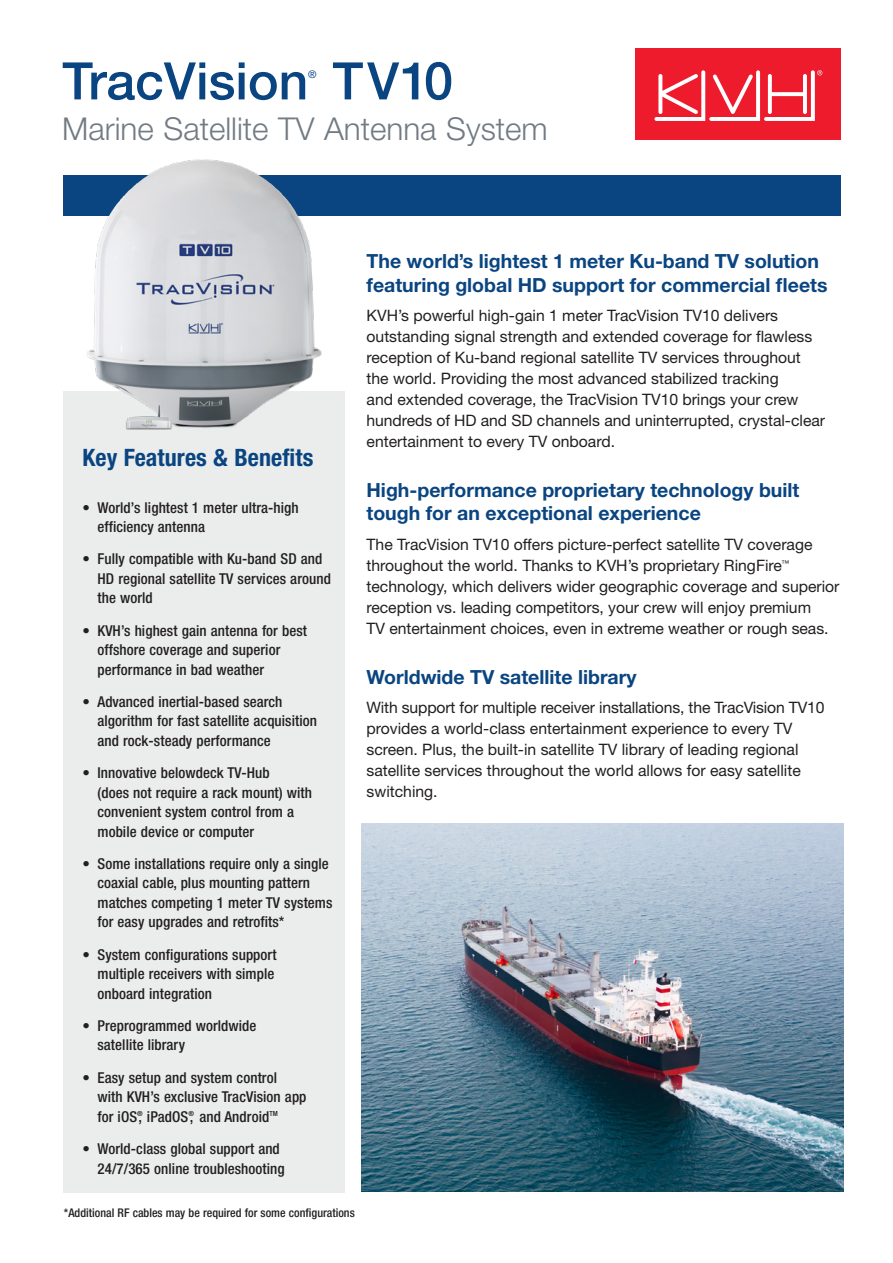
<style>
.page{position:relative;width:893px;height:1263px;background:#fff}
.page>*{position:absolute;margin:0;border:0;box-sizing:border-box;transform-origin:0 0}
.t1{font:500 51.75px "Helvetica Neue LT";color:#0a4581}
.t2{font:300 31.5px "Helvetica Neue LT";color:#727b83}
.Paragraph_Headings{font:700 condensed 24px "Helvetica Neue LT";letter-spacing:.005em;color:#0a4581}
.t3{font:700 19.5px/23.4px "Helvetica Neue LT";color:#0a4581}
.t4{font:15.75px/21px "Helvetica Neue LT";color:#231f20}
.t5{font:500 condensed 15px/19.5px "Helvetica Neue LT";letter-spacing:.005em;color:#231f20}
.t6{font:500 condensed 12px "Helvetica Neue LT";color:#231f20}
.t7{font:10.5px "Helvetica Neue LT";color:#0a4581}
.s1{font-size:52.5px}
</style>
<div class="page">
<img style="left:362px;top:824px;width:482px;height:368px">
<div style="left:64px;top:176px;width:777px;height:40px;background:#0a4581"></div>
<div style="left:64px;top:392px;width:281px;height:801px;background:#ebeded"></div>
<div style="left:636px;top:48px;width:205px;height:92px;background:#ee1b2d"></div>
<svg style="left:654px;top:70px;width:168px;height:51px"></svg>
<img style="left:68px;top:159px;width:273px;height:271px">
<p class="t1" style="left:62px;top:50px;width:248px">TracVision</p>
<p class="t7" style="left:308px;top:68px;width:10px">®</p>
<p class="t1" style="left:333px;top:50px;width:122px">TV<span class="s1">10</span></p>
<p class="t2" style="left:62px;top:109px;width:487px">Marine Satellite TV Antenna System</p>
<p class="Paragraph_Headings" style="left:82px;top:443px;width:232px">Key Features &amp; Benefits</p>
<p class="t5" style="left:98px;top:497px;width:203px;text-indent:-15px">• World’s lightest 1 meter ultra-high efficiency antenna</p>
<p class="t5" style="left:98px;top:549px;width:235px;text-indent:-15px">• Fully compatible with Ku-band SD and<br>HD regional satellite TV services around the world</p>
<p class="t5" style="left:98px;top:620px;width:211px;text-indent:-15px">• KVH’s highest gain antenna for best offshore coverage and superior performance in bad weather</p>
<p class="t5" style="left:98px;top:692px;width:221px;text-indent:-15px">• Advanced inertial-based search algorithm for fast satellite acquisition and rock-steady performance</p>
<p class="t5" style="left:98px;top:763px;width:216px;text-indent:-15px">• Innovative belowdeck TV-Hub<br>(does not require a rack mount) with convenient system control from a mobile device or computer</p>
<p class="t5" style="left:98px;top:854px;width:237px;text-indent:-15px">• Some installations require only a single coaxial cable, plus mounting pattern matches competing 1 meter TV systems for easy upgrades and retrofits*</p>
<p class="t5" style="left:98px;top:944px;width:181px;text-indent:-15px">• System configurations support multiple receivers with simple onboard integration</p>
<p class="t5" style="left:98px;top:1016px;width:160px;text-indent:-15px">• Preprogrammed worldwide satellite library</p>
<p class="t5" style="left:98px;top:1067px;width:210px;text-indent:-15px">• Easy setup and system control<br>with KVH’s exclusive TracVision app for iOS<sup>®</sup>, iPadOS<sup>®</sup>, and Android<sup>TM</sup></p>
<p class="t5" style="left:98px;top:1139px;width:189px;text-indent:-15px">• World-class global support and<br>24/7/365 online troubleshooting</p>
<p class="t6" style="left:64px;top:1205px;width:292px">*Additional RF cables may be required for some configurations</p>
<p class="t3" style="left:367px;top:249px;width:462px">The world’s lightest 1 meter Ku-band TV solution featuring global HD support for commercial fleets</p>
<p class="t4" style="left:367px;top:305px;width:460px">KVH’s powerful high-gain 1 meter TracVision TV10 delivers outstanding signal strength and extended coverage for flawless reception of Ku-band regional satellite TV services throughout the world. Providing the most advanced stabilized tracking<br>and extended coverage, the TracVision TV10 brings your crew hundreds of HD and SD channels and uninterrupted, crystal-clear entertainment to every TV onboard.</p>
<p class="t3" style="left:367px;top:478px;width:434px">High-performance proprietary technology built tough for an exceptional experience</p>
<p class="t4" style="left:367px;top:533px;width:474px">The TracVision TV10 offers picture-perfect satellite TV coverage throughout the world. Thanks to KVH’s proprietary RingFire<sup>™ </sup>technology, which delivers wider geographic coverage and superior reception vs. leading competitors, your crew will enjoy premium<br>TV entertainment choices, even in extreme weather or rough seas.</p>
<p class="t3" style="left:367px;top:665px;width:271px">Worldwide TV satellite library</p>
<p class="t4" style="left:367px;top:697px;width:460px">With support for multiple receiver installations, the TracVision TV10 provides a world-class entertainment experience to every TV screen. Plus, the built-in satellite TV library of leading regional satellite services throughout the world allows for easy satellite switching.</p>
</div>
